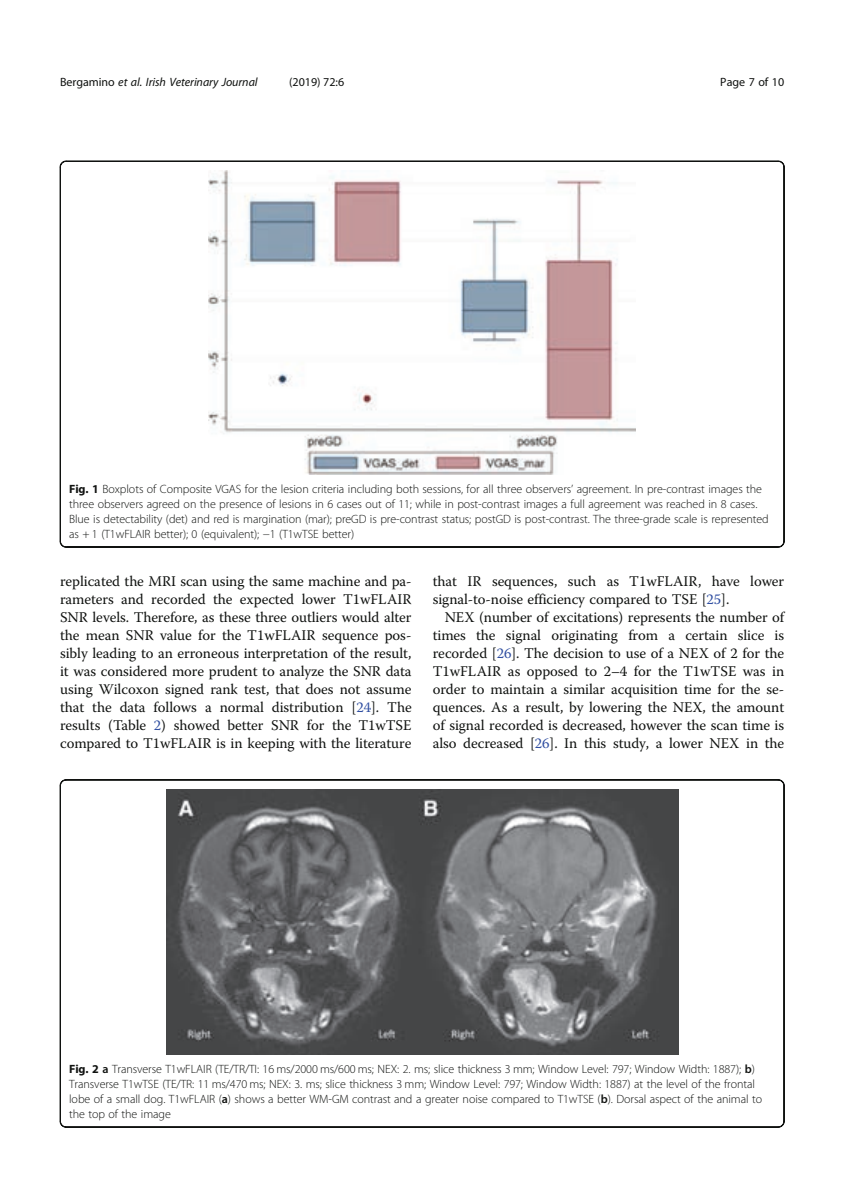
<style>
.page{position:relative;width:853px;height:1204px;background:#fff}
.page>*{position:absolute;margin:0;border:0;box-sizing:border-box;transform-origin:0 0}
.t1{font:14.7px/18px "Bwxnsn Adv TT86 d 47313";color:#101210;text-align:justify}
.t2{font:12px/15px "Dxvkcv Adv T Tb 5929 f 4 c";color:#101210}
.t3{font:12px "Pscbkd Adv TT7329 fd 89.I";color:#101210}
.t4{font:12px "Myriad Pro";color:#101210}
.t5{font:12px "Tdllxt Adv T Te 45 e 47 d 2";color:#101210}
.s1{font-family:"Tdllxt Adv T Te 45 e 47 d 2"}
.s2{font-family:"Wysbfb Adv T Taf 7 f 9 f 4 f.B"}
.s3{font-family:"Wjybcn Adv T Tb 5929 f 4 c"}
.s4{font-family:"Tmdjgk Adv T Tb 5929 f 4 c"}
.s5{color:#2f4ea1}
.s6{font-family:"Dhrpvn Adv TT86 d 47313"}
.s7{font-family:"Txnpnm Adv TT99 c 4 c 969"}
</style>
<div class="page">
<div style="left:66px;top:161px;width:712px;height:1px;border:1px solid #101210"></div>
<svg style="left:777px;top:160px;width:8px;height:8px"></svg>
<div style="left:784px;top:167px;width:1px;height:374px;border:1px solid #101210"></div>
<svg style="left:777px;top:540px;width:8px;height:8px"></svg>
<div style="left:66px;top:546px;width:712px;height:1px;border:1px solid #101210"></div>
<svg style="left:59px;top:540px;width:8px;height:8px"></svg>
<div style="left:60px;top:167px;width:1px;height:374px;border:1px solid #101210"></div>
<svg style="left:59px;top:160px;width:8px;height:8px"></svg>
<img style="left:209px;top:170px;width:426px;height:304px">
<div style="left:66px;top:779px;width:712px;height:1px;border:1px solid #101210"></div>
<svg style="left:777px;top:779px;width:8px;height:7px"></svg>
<div style="left:784px;top:785px;width:1px;height:336px;border:1px solid #101210"></div>
<svg style="left:778px;top:1120px;width:7px;height:7px"></svg>
<div style="left:66px;top:1126px;width:712px;height:1px;border:1px solid #101210"></div>
<svg style="left:59px;top:1120px;width:8px;height:7px"></svg>
<div style="left:60px;top:785px;width:1px;height:336px;border:1px solid #101210"></div>
<svg style="left:59px;top:779px;width:8px;height:7px"></svg>
<img style="left:166px;top:789px;width:512px;height:265px">
<p class="t3" style="left:60px;top:76px;width:199px"><span class="s1">Bergamino</span> et al. Irish Veterinary Journal</p>
<p class="t4" style="left:289px;top:76px;width:57px">(2019) 72:6</p>
<p class="t5" style="left:720px;top:76px;width:65px">Page 7 of 10</p>
<p class="t2" style="left:69px;top:481px;width:701px"><span class="s2">Fig. 1</span> Boxplots of Composite VGAS for the lesion criteria including both sessions, for all three observers<span class="s3">’</span> agreement. In pre-contrast images the three observers agreed on the presence of lesions in 6 cases out of 11; while in post-contrast images a full agreement was reached in 8 cases.<br>Blue is detectability (det) and red is margination (mar); preGD is pre-contrast status; postGD is post-contrast. The three-grade scale is represented as + 1 (T1wFLAIR better); 0 (equivalent); <span class="s4">−</span>1 (T1wTSE better)</p>
<p class="t1" style="left:60px;top:572px;width:353px">replicated the MRI scan using the same machine and pa&shy;rameters and recorded the expected lower T1wFLAIR SNR levels. Therefore, as these three outliers would alter the mean SNR value for the T1wFLAIR sequence pos&shy;sibly leading to an erroneous interpretation of the result, it was considered more prudent to analyze the SNR data using Wilcoxon signed rank test, that does not assume that the data follows a normal distribution [<span class="s5">24</span>]. The results (Table <span class="s5">2</span>) showed better SNR for the T1wTSE compared to T1wFLAIR is in keeping with the literature</p>
<p class="t1" style="left:433px;top:572px;width:353px">that IR sequences, such as T1wFLAIR, have lower signal-to-noise efficiency compared to TSE [<span class="s5">25</span>].</p>
<p class="t1" style="left:433px;top:608px;width:354px;text-indent:12px">NEX (number of excitations) represents the number of times the signal originating from a certain slice is recorded [<span class="s5">26</span>]. The decision to use of a NEX of 2 for the T1wFLAIR as opposed to 2<span class="s6">–</span>4 for the T1wTSE was in order to maintain a similar acquisition time for the se&shy;quences. As a result, by lowering the NEX, the amount of signal recorded is decreased, however the scan time is also decreased [<span class="s5">26</span>]. In this study, a lower NEX in the</p>
<p class="t2" style="left:69px;top:1061px;width:694px"><span class="s2">Fig. 2</span> <span class="s7">a</span> Transverse T1wFLAIR (TE/TR/TI: 16 ms/2000 ms/600 ms; NEX: 2. ms; slice thickness 3 mm; Window Level: 797; Window Width: 1887); <span class="s7">b</span>)<br>Transverse T1wTSE (TE/TR: 11 ms/470 ms; NEX: 3. ms; slice thickness 3 mm; Window Level: 797; Window Width: 1887) at the level of the frontal lobe of a small dog. T1wFLAIR (<span class="s7">a</span>) shows a better WM-GM contrast and a greater noise compared to T1wTSE (<span class="s7">b</span>). Dorsal aspect of the animal to the top of the image</p>
</div>
